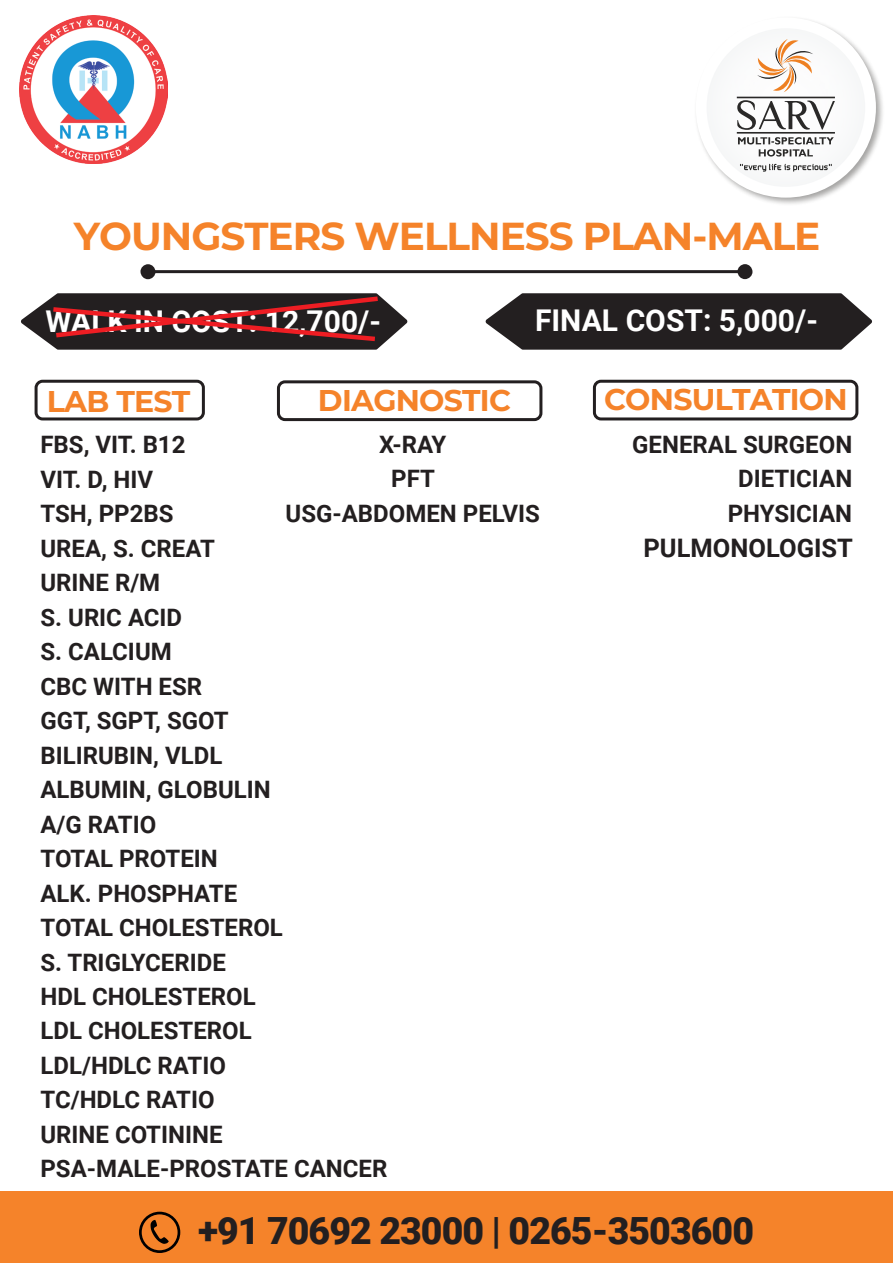
<style>
.page{position:relative;width:893px;height:1263px;background:#fff}
.page>*{position:absolute;margin:0;border:0;box-sizing:border-box;transform-origin:0 0}
.t1{font:700 39px "Montserrat";letter-spacing:-.025em;color:#f5832a}
.t2{font:900 37.5px "Roboto";letter-spacing:-.025em;color:#231f20}
.t3{font:700 30px "Roboto";color:#fff}
.t4{font:700 30px "Montserrat";letter-spacing:-.025em;color:#f5832a}
.t5{font:700 25.5px "Roboto";color:#231f20}
.t6{font:700 24px/34.5px "Roboto";color:#231f20}
</style>
<div class="page">
<img style="left:697px;top:21px;width:186px;height:183px">
<div style="left:696px;top:17px;width:180px;height:181px;background:#fff;border-radius:50%"></div>
<img style="left:706px;top:28px;width:159px;height:159px;border-radius:79px">
<svg style="left:757px;top:37px;width:56px;height:57px"></svg>
<svg style="left:737px;top:100px;width:98px;height:30px"></svg>
<hr style="left:737px;top:97px;width:98px;height:1px;background:#2a2928">
<hr style="left:737px;top:132px;width:98px;height:2px;background:#2a2928">
<svg style="left:738px;top:137px;width:96px;height:20px"></svg>
<svg style="left:740px;top:164px;width:92px;height:8px"></svg>
<img style="left:20px;top:15px;width:148px;height:148px">
<hr style="left:150px;top:270px;width:592px;height:3px;background:#231f20">
<div style="left:140px;top:264px;width:16px;height:15px;background:#231f20;border-radius:50%"></div>
<div style="left:737px;top:264px;width:16px;height:15px;background:#231f20;border-radius:50%"></div>
<svg style="left:485px;top:293px;width:387px;height:57px;background:#373435"></svg>
<svg style="left:21px;top:293px;width:387px;height:57px;background:#513335"></svg>
<div style="left:0;top:1192px;width:893px;height:71px;background:#f5832a"></div>
<div style="left:35px;top:380px;width:170px;height:40px;border:3px solid #231f20;border-radius:7px"></div>
<div style="left:593px;top:380px;width:265px;height:40px;border:3px solid #231f20;border-radius:7px"></div>
<div style="left:277px;top:380px;width:265px;height:41px;border:3px solid #231f20;border-radius:7px"></div>
<svg style="left:139px;top:1211px;width:42px;height:42px"></svg>
<h1 class="t1" style="left:74px;top:210px;width:748px">YOUNGSTERS WELLNESS PLAN-MALE</h1>
<p class="t3" style="left:46px;top:301px;width:337px">WALK IN COST: 12,700/-</p>
<p class="t3" style="left:535px;top:300px;width:284px">FINAL COST: 5,000/-</p>
<p class="t4" style="left:47px;top:381px;width:145px">LAB TEST</p>
<p class="t4" style="left:318px;top:380px;width:195px">DIAGNOSTIC</p>
<p class="t4" style="left:604px;top:379px;width:245px">CONSULTATION</p>
<p class="t6" style="left:40px;top:426px;width:348px">FBS, VIT. B12<br>VIT. D, HIV<br>TSH, PP2BS<br>UREA, S. CREAT<br>URINE R/M<br>S. URIC ACID<br>S. CALCIUM<br>CBC WITH ESR<br>GGT, SGPT, SGOT<br>BILIRUBIN, VLDL<br>ALBUMIN, GLOBULIN<br>A/G RATIO<br>TOTAL PROTEIN<br>ALK. PHOSPHATE<br>TOTAL CHOLESTEROL<br>S. TRIGLYCERIDE<br>HDL CHOLESTEROL<br>LDL CHOLESTEROL<br>LDL/HDLC RATIO<br>TC/HDLC RATIO<br>URINE COTININE<br>PSA-MALE-PROSTATE CANCER</p>
<p class="t6" style="left:286px;top:426px;width:256px;text-align:center">X-RAY<br>PFT<br>USG-ABDOMEN PELVIS</p>
<p class="t6" style="left:632px;top:426px;width:221px;text-align:right">GENERAL SURGEON<br>DIETICIAN<br>PHYSICIAN</p>
<p class="t5" style="left:643px;top:530px;width:211px">PULMONOLOGIST</p>
<h2 class="t2" style="left:198px;top:1204px;width:558px">+91 70692 23000 | 0265-3503600</h2>
</div>
